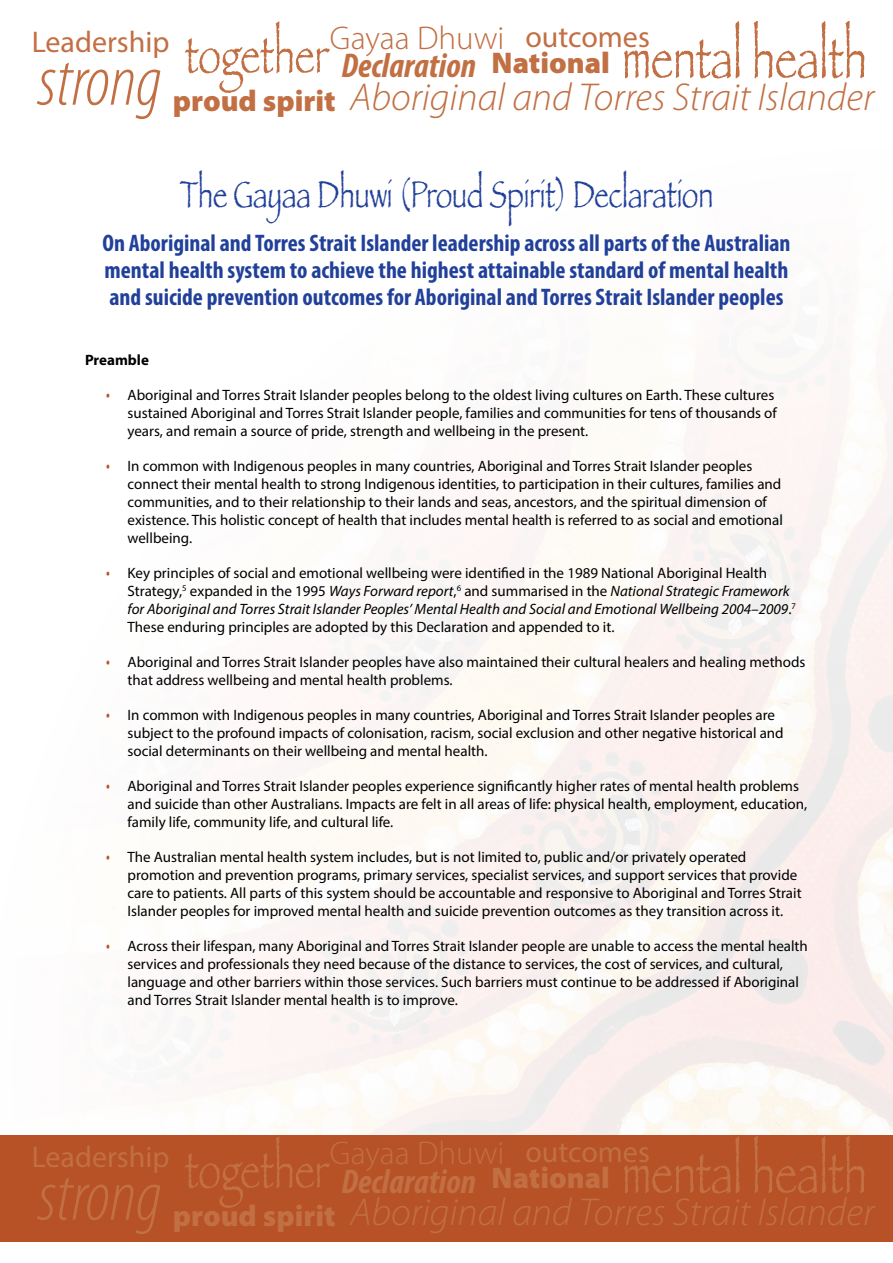
<style>
.page{position:relative;width:893px;height:1263px;background:#fff}
.page>*{position:absolute;margin:0;border:0;box-sizing:border-box;transform-origin:0 0}
.t1{font:italic 300 condensed 72px "Myriad Pro";color:#c16f43}
.t2{font:condensed 60px "Papyrus";color:#c16f43}
.t3{font:italic 300 39px "Myriad Pro";color:#c16f43}
.t4{font:condensed 39px "Papyrus";color:#21409a}
.t5{font:italic 700 condensed 34.5px "Myriad Pro";color:#c16f43}
.t6{font:300 33px "Myriad Pro";color:#c16f43}
.t7{font:30px "Myriad Pro";color:#c16f43}
.t8{font:900 30px "Myriad Pro";color:#c16f43}
.t9{font:700 condensed 24px/27px "Myriad Pro";color:#21409a;text-align:justify}
.t10{font:15px/18px "Myriad Pro";color:#000}
.t11{font:700 15px "Myriad Pro";color:#000}
.s1{font-family:"Myriad Pro";font-weight:900;font-stretch:normal;font-size:30px}
.s2{font-family:"Papyrus";font-stretch:condensed;font-size:54px}
.s3{font-weight:400;font-size:30px}
.s4{font-family:"Papyrus";font-stretch:condensed;color:#b65226}
.s5{font-style:italic}
</style>
<div class="page">
<div style="left:0;top:1135px;width:893px;height:107px;background:#b65226"></div>
<svg style="left:892px;top:926px;width:1px;height:164px"></svg>
<h2 class="t2" style="left:492px;top:22px;width:377px"><span class="s1">National</span> mental health</h2>
<h3 class="t7" style="left:32px;top:24px;width:299px">Leadership <span class="s2">together</span></h3>
<h3 class="t6" style="left:330px;top:20px;width:322px">Gayaa Dhuwi <span class="s3">outcomes</span></h3>
<h3 class="t5" style="left:341px;top:44px;width:136px">Declaration</h3>
<h1 class="t1" style="left:38px;top:43px;width:125px">strong</h1>
<h3 class="t3" style="left:351px;top:76px;width:525px">Aboriginal and Torres Strait Islander</h3>
<h3 class="t8" style="left:173px;top:84px;width:164px">proud spirit</h3>
<h3 class="t4" style="left:180px;top:170px;width:535px">The Gayaa Dhuwi (Proud Spirit) Declaration</h3>
<p class="t9" style="left:102px;top:229px;width:690px">On Aboriginal and Torres Strait Islander leadership across all parts of the Australian mental health system to achieve the highest attainable standard of mental health and suicide prevention outcomes for Aboriginal and Torres Strait Islander peoples</p>
<p class="t11" style="left:85px;top:350px;width:65px">Preamble</p>
<p class="t10" style="left:128px;top:386px;width:651px;text-indent:-21px"><span class="s4">•</span> Aboriginal and Torres Strait Islander peoples belong to the oldest living cultures on Earth. These cultures sustained Aboriginal and Torres Strait Islander people, families and communities for tens of thousands of years, and remain a source of pride, strength and wellbeing in the present.</p>
<p class="t10" style="left:128px;top:457px;width:657px;text-indent:-21px"><span class="s4">•</span> In common with Indigenous peoples in many countries, Aboriginal and Torres Strait Islander peoples connect their mental health to strong Indigenous identities, to participation in their cultures, families and communities, and to their relationship to their lands and seas, ancestors, and the spiritual dimension of existence. This holistic concept of health that includes mental health is referred to as social and emotional wellbeing.</p>
<p class="t10" style="left:128px;top:564px;width:670px;text-indent:-21px"><span class="s4">•</span> Key principles of social and emotional wellbeing were identified in the 1989 National Aboriginal Health Strategy,<sup>5</sup> expanded in the 1995 <span class="s5">Ways Forward report</span>,<sup>6</sup> and summarised in the <span class="s5">National Strategic Framework for Aboriginal and Torres Strait Islander Peoples’ Mental Health and Social and Emotional Wellbeing 2004–2009</span>.<sup>7<br></sup>These enduring principles are adopted by this Declaration and appended to it.</p>
<p class="t10" style="left:128px;top:653px;width:679px;text-indent:-21px"><span class="s4">•</span> Aboriginal and Torres Strait Islander peoples have also maintained their cultural healers and healing methods that address wellbeing and mental health problems.</p>
<p class="t10" style="left:128px;top:706px;width:658px;text-indent:-21px"><span class="s4">•</span> In common with Indigenous peoples in many countries, Aboriginal and Torres Strait Islander peoples are subject to the profound impacts of colonisation, racism, social exclusion and other negative historical and social determinants on their wellbeing and mental health.</p>
<p class="t10" style="left:128px;top:777px;width:681px;text-indent:-21px"><span class="s4">•</span> Aboriginal and Torres Strait Islander peoples experience significantly higher rates of mental health problems and suicide than other Australians. Impacts are felt in all areas of life: physical health, employment, education, family life, community life, and cultural life.</p>
<p class="t10" style="left:127px;top:848px;width:676px;text-indent:-21px"><span class="s4">•</span> The Australian mental health system includes, but is not limited to, public and/or privately operated promotion and prevention programs, primary services, specialist services, and support services that provide care to patients. All parts of this system should be accountable and responsive to Aboriginal and Torres Strait Islander peoples for improved mental health and suicide prevention outcomes as they transition across it.</p>
<p class="t10" style="left:127px;top:937px;width:682px;text-indent:-21px"><span class="s4">•</span> Across their lifespan, many Aboriginal and Torres Strait Islander people are unable to access the mental health services and professionals they need because of the distance to services, the cost of services, and cultural, language and other barriers within those services. Such barriers must continue to be addressed if Aboriginal and Torres Strait Islander mental health is to improve.</p>
<h2 class="t2" style="left:492px;top:1136px;width:377px"><span class="s1">National</span> mental health</h2>
<h3 class="t7" style="left:32px;top:1139px;width:299px">Leadership <span class="s2">together</span></h3>
<h3 class="t6" style="left:330px;top:1135px;width:322px">Gayaa Dhuwi <span class="s3">outcomes</span></h3>
<h3 class="t5" style="left:341px;top:1159px;width:136px">Declaration</h3>
<h1 class="t1" style="left:38px;top:1157px;width:125px">strong</h1>
<h3 class="t3" style="left:351px;top:1191px;width:525px">Aboriginal and Torres Strait Islander</h3>
<h3 class="t8" style="left:173px;top:1199px;width:164px">proud spirit</h3>
</div>
